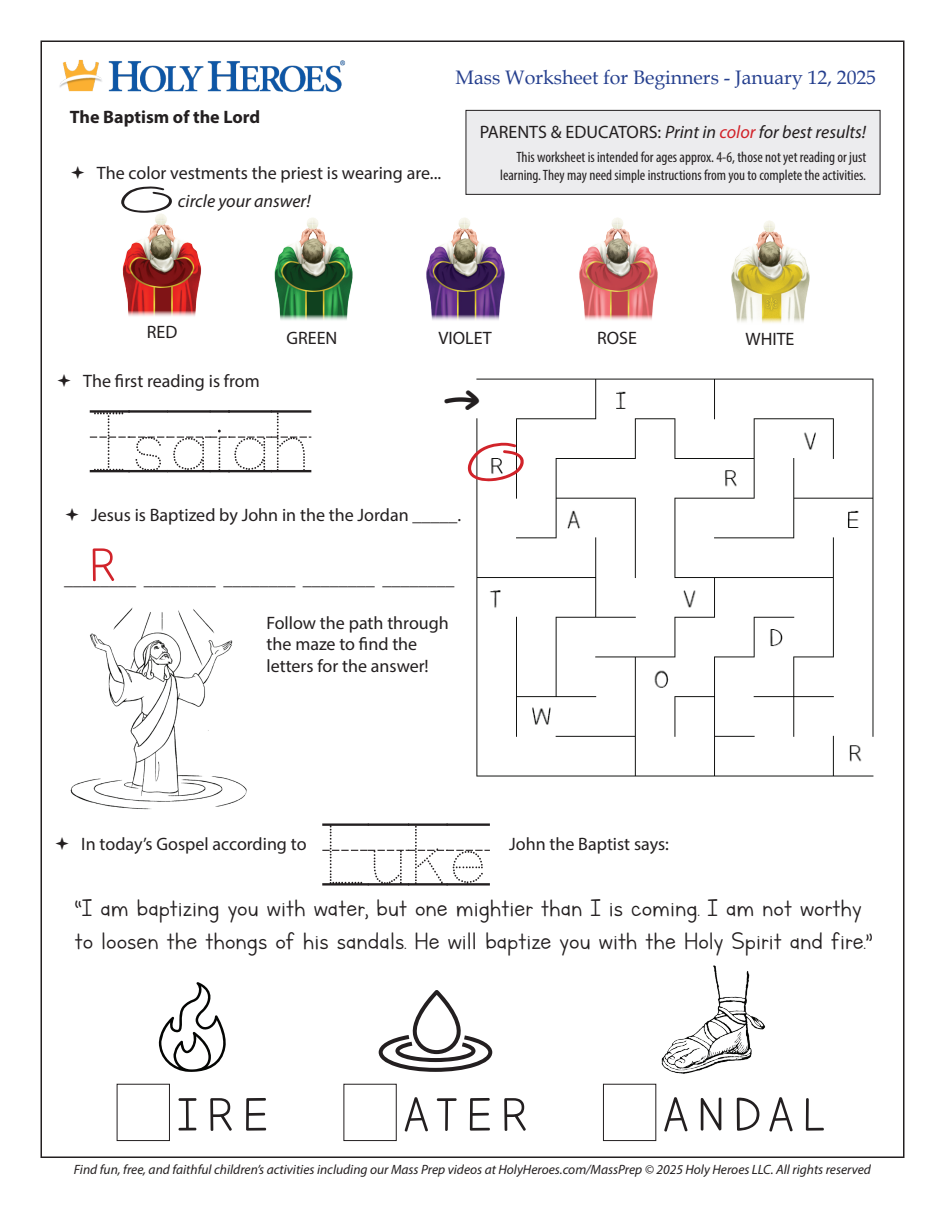
<style>
.page{position:relative;width:945px;height:1215px;background:#fff}
.page>*{position:absolute;margin:0;border:0;box-sizing:border-box;transform-origin:0 0}
.t1{font:97.5px "KG Primary Dots Lined";color:#231f20}
.t2{font:55.05px "Lettersfor Learners";letter-spacing:.18em;color:#231f20}
.t3{font:55.05px "Lettersfor Learners";color:#d1232a}
.t4{font:28.5px/33px "Lettersfor Learners";color:#231f20}
.t5{font:19.5px "Book Antiqua";color:#253f8e}
.t6{font:18px/21.6px "Myriad Pro";color:#231f20}
.t7{font:italic 18px "Myriad Pro";color:#231f20}
.t8{font:700 18px "Myriad Pro";color:#231f20}
.t9{font:condensed 15px "Myriad Pro";color:#231f20}
.t10{font:italic 13.5px "Myriad Pro";color:#231f20}
.s1{font-style:normal}
.s2{color:#d1232a}
</style>
<div class="page">
<img style="left:59px;top:59px;width:287px;height:34px">
<div style="left:466px;top:110px;width:414px;height:84px;background:#ececee"></div>
<div style="left:466px;top:110px;width:414px;height:85px;border:1px solid #231f20"></div>
<svg style="left:121px;top:186px;width:51px;height:24px"></svg>
<svg style="left:159px;top:982px;width:67px;height:90px"></svg>
<svg style="left:379px;top:990px;width:113px;height:82px"></svg>
<div style="left:117px;top:1084px;width:53px;height:57px;border:1px solid #231f20"></div>
<div style="left:344px;top:1084px;width:53px;height:57px;border:1px solid #231f20"></div>
<div style="left:603px;top:1084px;width:53px;height:57px;border:1px solid #231f20"></div>
<img style="left:661px;top:965px;width:104px;height:109px">
<img style="left:70px;top:607px;width:177px;height:203px">
<img style="left:122px;top:210px;width:80px;height:106px">
<img style="left:274px;top:218px;width:79px;height:102px">
<img style="left:426px;top:218px;width:79px;height:102px">
<img style="left:579px;top:218px;width:79px;height:102px">
<img style="left:731px;top:220px;width:79px;height:103px">
<img style="left:467px;top:378px;width:407px;height:399px">
<svg style="left:468px;top:443px;width:56px;height:38px"></svg>
<svg style="left:467px;top:388px;width:14px;height:24px"></svg>
<p class="t5" style="left:456px;top:63px;width:422px">Mass Worksheet for Beginners - January 12, 2025</p>
<p class="t7" style="left:480px;top:121px;width:388px"><span class="s1">PARENTS &amp; EDUCATORS:</span> Print in <span class="s2">color</span> for best results!</p>
<p class="t9" style="left:516px;top:148px;width:351px">This worksheet is intended for ages approx. 4-6, those not yet reading or just</p>
<p class="t8" style="left:70px;top:106px;width:192px">The Baptism of the Lord</p>
<p class="t6" style="left:97px;top:161px;width:346px">The color vestments the priest is wearing are...</p>
<p class="t9" style="left:500px;top:166px;width:367px">learning. They may need simple instructions from you to complete the activities.</p>
<p class="t7" style="left:178px;top:190px;width:134px">circle your answer!</p>
<p class="t6" style="left:147px;top:320px;width:32px">RED</p>
<p class="t6" style="left:83px;top:370px;width:178px">The first reading is from</p>
<p class="t6" style="left:287px;top:327px;width:52px">GREEN</p>
<p class="t6" style="left:439px;top:327px;width:55px">VIOLET</p>
<p class="t6" style="left:597px;top:327px;width:41px">ROSE</p>
<p class="t6" style="left:745px;top:328px;width:51px">WHITE</p>
<h1 class="t1" style="left:90px;top:395px;width:222px">ISAIAH</h1>
<p class="t6" style="left:91px;top:504px;width:372px">Jesus is Baptized by John in the the Jordan _____.</p>
<h2 class="t3" style="left:90px;top:536px;width:27px">R</h2>
<p class="t6" style="left:64px;top:568px;width:392px">________ ________ ________ ________ ________</p>
<p class="t6" style="left:267px;top:612px;width:184px">Follow the path through the maze to find the letters for the answer!</p>
<h1 class="t1" style="left:322px;top:808px;width:168px">LUKE</h1>
<p class="t6" style="left:81px;top:833px;width:227px">In today’s Gospel according to</p>
<p class="t6" style="left:509px;top:833px;width:161px">John the Baptist says:</p>
<h3 class="t4" style="left:75px;top:891px;width:799px">“I am baptizing you with water, but one mightier than I is coming. I am not worthy to loosen the thongs of his sandals. He will baptize you with the Holy Spirit and fire.”</h3>
<h2 class="t2" style="left:177px;top:1085px;width:92px">IRE</h2>
<h2 class="t2" style="left:404px;top:1085px;width:125px">ATER</h2>
<h2 class="t2" style="left:664px;top:1085px;width:162px">ANDAL</h2>
<p class="t10" style="left:74px;top:1161px;width:799px">Find fun, free, and faithful children’s activities including our Mass Prep videos at HolyHeroes.com/MassPrep © 2025 Holy Heroes LLC. All rights reserved</p>
</div>
